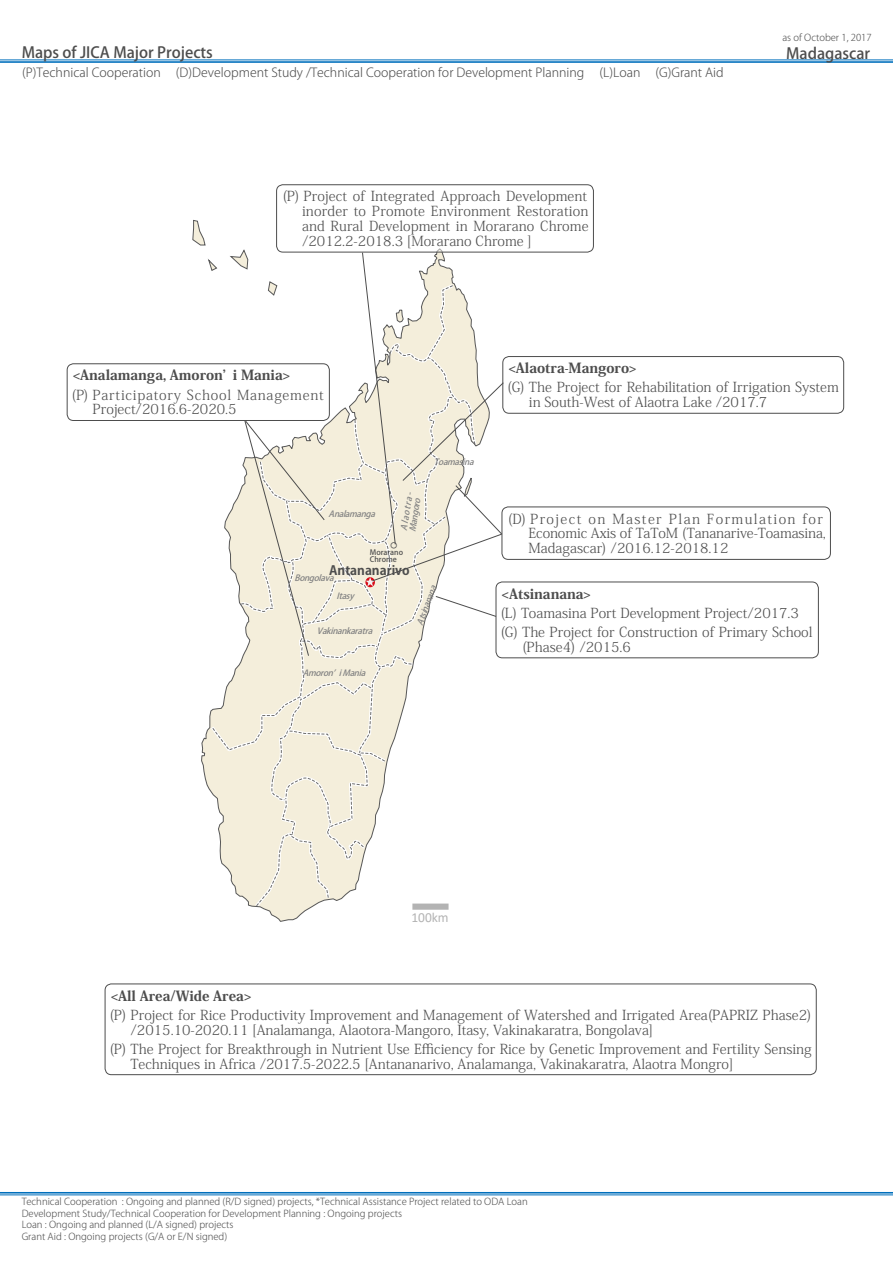
<style>
.page{position:relative;width:893px;height:1263px;background:#fff}
.page>*{position:absolute;margin:0;border:0;box-sizing:border-box;transform-origin:0 0}
.t1{font:500 15.3px "Koz Go Pro";color:#4d4d4d}
.t2{font:300 13.8px/14.9px "Koz Min Pro";color:#4d4d4d}
.t3{font:800 13.8px "Koz Min Pro";color:#4d4d4d}
.t4{font:300 13.8px/14.9px "Koz Min Pro";letter-spacing:.055em;color:#4d4d4d}
.t5{font:13.8px "Calibri";color:#b3b3b3}
.t6{font:700 12.75px "Koz Go Pro";color:#4d4d4d}
.t7{font:300 12.45px "Koz Go Pro";color:#4d4d4d}
.t8{font:300 9.6px/11.7px "Koz Go Pro";color:#4d4d4d}
.t9{font:italic 500 8.55px/8.6px "Koz Go Pro";color:#828282}
.t10{font:500 7.5px/7.5px "Koz Go Pro";color:#4d4d4d}
.t11{font:7.5px "MS Gothic";color:#4d4d4d}
</style>
<div class="page">
<hr style="left:0;top:60px;width:893px;height:1px;background:#006fbc">
<hr style="left:0;top:61px;width:893px;height:2px;background:#006fbc">
<hr style="left:0;top:1192px;width:893px;height:1px;background:#006fbc">
<hr style="left:0;top:1194px;width:893px;height:1px;background:#006fbc">
<div style="left:276px;top:185px;width:318px;height:67px;border:1px solid #4d4d4d;border-radius:6px"></div>
<div style="left:105px;top:984px;width:711px;height:91px;border:1px solid #4d4d4d;border-radius:6px"></div>
<div style="left:496px;top:582px;width:323px;height:76px;border:1px solid #4d4d4d;border-radius:6px"></div>
<div style="left:67px;top:364px;width:263px;height:57px;border:1px solid #4d4d4d;border-radius:6px"></div>
<div style="left:502px;top:507px;width:329px;height:53px;border:1px solid #4d4d4d;border-radius:6px"></div>
<div style="left:503px;top:356px;width:341px;height:57px;border:1px solid #4d4d4d;border-radius:6px"></div>
<svg style="left:192px;top:214px;width:312px;height:696px"></svg>
<p class="t1" style="left:22px;top:42px;width:193px">Maps of JICA Major Projects</p>
<p class="t7" style="left:22px;top:64px;width:703px">(P)Technical Cooperation (D)Development Study /Technical Cooperation for Development Planning (L)Loan (G)Grant Aid</p>
<p class="t2" style="left:302px;top:188px;width:288px;text-align:justify;text-indent:-20px">(P) Project of Integrated Approach Development inorder to Promote Environment Restoration and Rural Development in Morarano Chrome /2012.2-2018.3 [Morarano Chrome ]</p>
<p class="t8" style="left:782px;top:32px;width:91px">as of October 1, 2017</p>
<p class="t1" style="left:786px;top:43px;width:85px">Madagascar</p>
<p class="t3" style="left:73px;top:365px;width:218px">&lt;Analamanga, Amoron’ i Mania&gt;</p>
<p class="t4" style="left:93px;top:387px;width:233px;text-indent:-21px">(P) Participatory School Management<br>Project/2016.6-2020.5</p>
<p class="t9" style="left:329px;top:510px;width:51px">Analamanga</p>
<p class="t9" style="left:400px;top:530px;width:45px;rotate:-81deg">Alaotra-<br>Mangoro</p>
<p class="t11" style="left:390px;top:542px;width:9px">○</p>
<p class="t10" style="left:370px;top:548px;width:35px">Morarano<br>Chrome</p>
<p class="t9" style="left:434px;top:458px;width:44px">Toamasina</p>
<p class="t6" style="left:329px;top:562px;width:82px">Antananarivo</p>
<p class="t9" style="left:294px;top:574px;width:44px">Bongolava</p>
<p class="t9" style="left:416px;top:623px;width:43px;rotate:-70deg">Atsinanana</p>
<p class="t9" style="left:337px;top:592px;width:22px">Itasy</p>
<p class="t9" style="left:317px;top:627px;width:60px">Vakinankaratra</p>
<p class="t9" style="left:303px;top:669px;width:67px">Amoron’ iMania</p>
<p class="t3" style="left:509px;top:358px;width:129px">&lt;Alaotra-Mangoro&gt;</p>
<p class="t2" style="left:529px;top:379px;width:311px;text-indent:-22px">(G) The Project for Rehabilitation of Irrigation System in South-West of Alaotra Lake /2017.7</p>
<p class="t2" style="left:528px;top:511px;width:299px;text-indent:-21px">(D) Project on Master Plan Formulation for<br>Economic Axis of TaToM (Tananarive-Toamasina,<br>Madagascar) /2016.12-2018.12</p>
<p class="t3" style="left:502px;top:583px;width:90px">&lt;Atsinanana&gt;</p>
<p class="t2" style="left:500px;top:603px;width:313px;line-height:19.2px">(L) Toamasina Port Development Project/2017.3 (G) The Project for Construction of Primary School</p>
<p class="t2" style="left:522px;top:639px;width:110px">(Phase4) /2015.6</p>
<p class="t5" style="left:411px;top:908px;width:39px">100km</p>
<p class="t3" style="left:111px;top:985px;width:142px">&lt;All Area/Wide Area&gt;</p>
<p class="t2" style="left:131px;top:1007px;width:682px;text-indent:-21px">(P) Project for Rice Productivity Improvement and Management of Watershed and Irrigated Area(PAPRIZ Phase2) /2015.10-2020.11 [Analamanga, Alaotora-Mangoro, Itasy, Vakinakaratra, Bongolava]</p>
<p class="t2" style="left:131px;top:1041px;width:682px;text-indent:-21px">(P) The Project for Breakthrough in Nutrient Use Efficiency for Rice by Genetic Improvement and Fertility Sensing<br>Techniques in Africa /2017.5-2022.5 [Antananarivo, Analamanga, Vakinakaratra, Alaotra Mongro]</p>
<p class="t8" style="left:22px;top:1196px;width:508px">Technical Cooperation : Ongoing and planned (R/D signed) projects, *Technical Assistance Project related to ODA Loan Development Study/Technical Cooperation for Development Planning : Ongoing projects<br>Loan : Ongoing and planned (L/A signed) projects<br>Grant Aid : Ongoing projects (G/A or E/N signed)</p>
</div>
